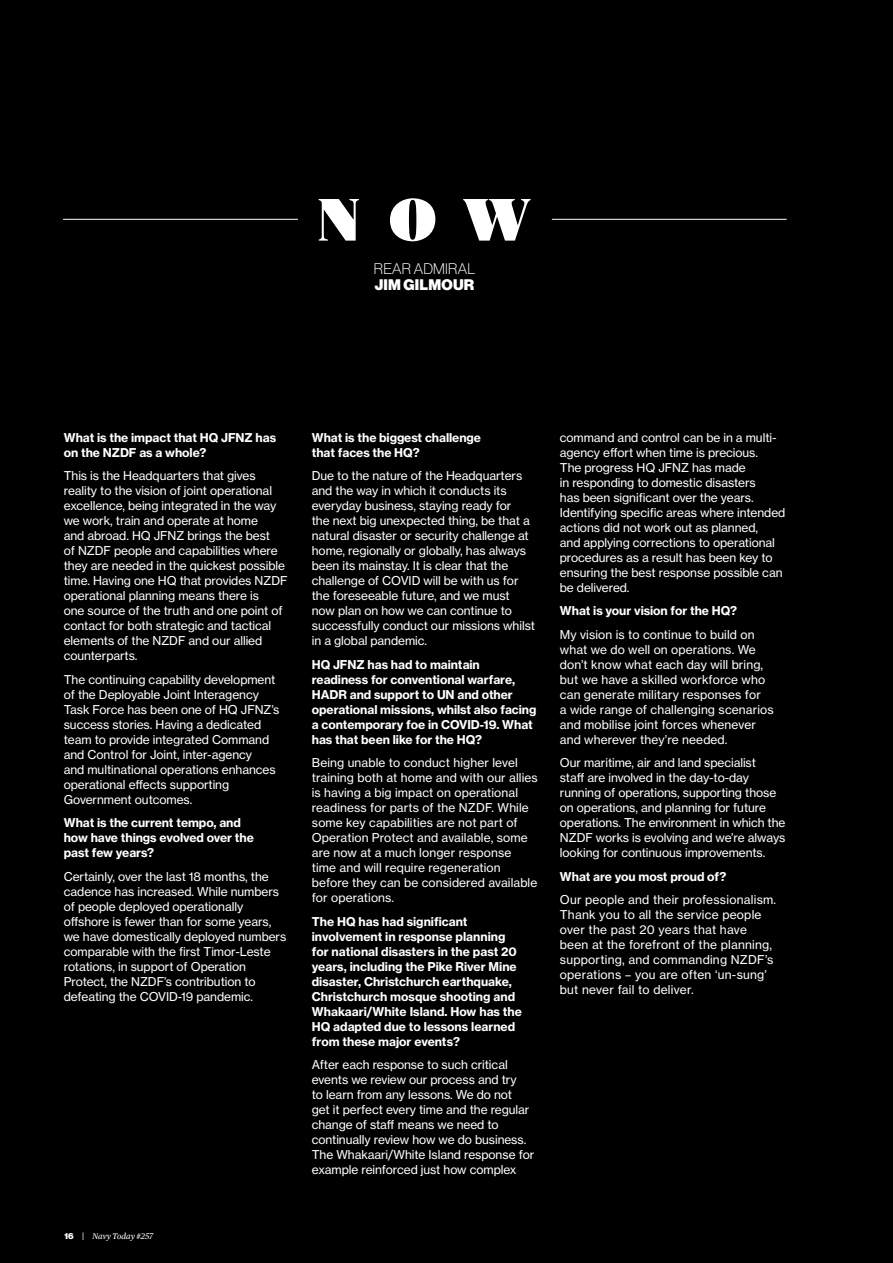
<style>
.page{position:relative;width:893px;height:1263px;background:#000}
.page>*{position:absolute;margin:0;border:0;box-sizing:border-box;transform-origin:0 0}
.t1{font:900 60px "Publico Banner";color:#fff}
.t2{font:100 15px "Haas Grot Disp 35";letter-spacing:.015em;color:#fff}
.t3{font:900 15px "Haas Grot Disp 95";letter-spacing:.015em;color:#fff}
.t4{font:12px/15px "Haas Grot Text 55 Roman";letter-spacing:-.005em;color:#fff}
.t5{font:700 12px/15px "Haas Grot Text 75";letter-spacing:-.005em;color:#fff}
.t6{font:12px/15px "Haas Grot Text 55 Roman";letter-spacing:.02em;color:#fff}
.t7{font:italic 8.25px "Publico Text";color:#fff}
.s1{font-family:"Haas Grot Disp 95";font-weight:900;font-style:normal}
.s2{font-family:"Haas Grot Text 55 Roman";font-style:normal}
</style>
<div class="page">
<hr style="left:63px;top:219px;width:235px;height:1px;background:#fff">
<hr style="left:552px;top:219px;width:235px;height:1px;background:#fff">
<h1 class="t1" style="left:318px;top:176px;width:214px">NOW</h1>
<p class="t2" style="left:374px;top:260px;width:103px">REAR ADMIRAL</p>
<p class="t3" style="left:375px;top:275px;width:101px">JIM GILMOUR</p>
<p class="t5" style="left:64px;top:430px;width:214px">What is the impact that HQ JFNZ has on the NZDF as a whole?</p>
<p class="t4" style="left:64px;top:468px;width:225px">This is the Headquarters that gives reality to the vision of joint operational excellence, being integrated in the way we work, train and operate at home<br>and abroad. HQ JFNZ brings the best<br>of NZDF people and capabilities where they are needed in the quickest possible time. Having one HQ that provides NZDF operational planning means there is<br>one source of the truth and one point of contact for both strategic and tactical elements of the NZDF and our allied counterparts.</p>
<p class="t4" style="left:64px;top:672px;width:217px">The continuing capability development of the Deployable Joint Interagency Task Force has been one of HQ JFNZ’s success stories. Having a dedicated team to provide integrated Command and Control for Joint, inter-agency<br>and multinational operations enhances operational effects supporting Government outcomes.</p>
<p class="t5" style="left:64px;top:815px;width:192px">What is the current tempo, and how have things evolved over the past few years?</p>
<p class="t4" style="left:64px;top:869px;width:224px">Certainly, over the last 18 months, the cadence has increased. While numbers of people deployed operationally offshore is fewer than for some years, we have domestically deployed numbers comparable with the first Timor-Leste rotations, in support of Operation Protect, the NZDF’s contribution to defeating the COVID-19 pandemic.</p>
<p class="t7" style="left:65px;top:1230px;width:90px"><span class="s1">16</span> <span class="s2">|</span> Navy Today #257</p>
<p class="t5" style="left:312px;top:430px;width:171px">What is the biggest challenge that faces the HQ?</p>
<p class="t4" style="left:312px;top:468px;width:225px">Due to the nature of the Headquarters and the way in which it conducts its everyday business, staying ready for<br>the next big unexpected thing, be that a natural disaster or security challenge at home, regionally or globally, has always been its mainstay. It is clear that the challenge of COVID will be with us for the foreseeable future, and we must now plan on how we can continue to successfully conduct our missions whilst in a global pandemic.</p>
<p class="t5" style="left:312px;top:657px;width:226px">HQ JFNZ has had to maintain readiness for conventional warfare, HADR and support to UN and other operational missions, whilst also facing a contemporary foe in COVID-19. What has that been like for the HQ?</p>
<p class="t4" style="left:312px;top:755px;width:228px">Being unable to conduct higher level training both at home and with our allies is having a big impact on operational readiness for parts of the NZDF. While some key capabilities are not part of Operation Protect and available, some are now at a much longer response time and will require regeneration before they can be considered available for operations.</p>
<p class="t5" style="left:312px;top:914px;width:212px">The HQ has had significant involvement in response planning for national disasters in the past 20 years, including the Pike River Mine disaster, Christchurch earthquake, Christchurch mosque shooting and Whakaari/White Island. How has the HQ adapted due to lessons learned from these major events?</p>
<p class="t4" style="left:312px;top:1057px;width:224px">After each response to such critical events we review our process and try<br>to learn from any lessons. We do not<br>get it perfect every time and the regular change of staff means we need to continually review how we do business.<br>The Whakaari/White Island response for example reinforced just how complex</p>
<p class="t4" style="left:560px;top:430px;width:227px">command and control can be in a multi&shy;agency effort when time is precious.<br>The progress HQ JFNZ has made<br>in responding to domestic disasters<br>has been significant over the years.<br>Identifying specific areas where intended actions did not work out as planned,<br>and applying corrections to operational procedures as a result has been key to ensuring the best response possible can be delivered.</p>
<p class="t5" style="left:560px;top:603px;width:179px">What is your vision for the HQ?</p>
<p class="t4" style="left:560px;top:627px;width:215px">My vision is to continue to build on what we do well on operations. We don’t know what each day will bring, but we have a skilled workforce who can generate military responses for<br>a wide range of challenging scenarios and mobilise joint forces whenever and wherever they’re needed.</p>
<p class="t4" style="left:560px;top:755px;width:227px">Our maritime, air and land specialist<br>staff are involved in the day-to-day running of operations, supporting those on operations, and planning for future operations. The environment in which the NZDF works is evolving and we’re always looking for continuous improvements.</p>
<p class="t5" style="left:560px;top:869px;width:168px">What are you most proud of?</p>
<p class="t6" style="left:560px;top:892px;width:218px">Our people and their professionalism.<br>Thank you to all the service people over the past 20 years that have been at the forefront of the planning, supporting, and commanding NZDF’s operations – you are often ‘un-sung’ but never fail to deliver.</p>
</div>
